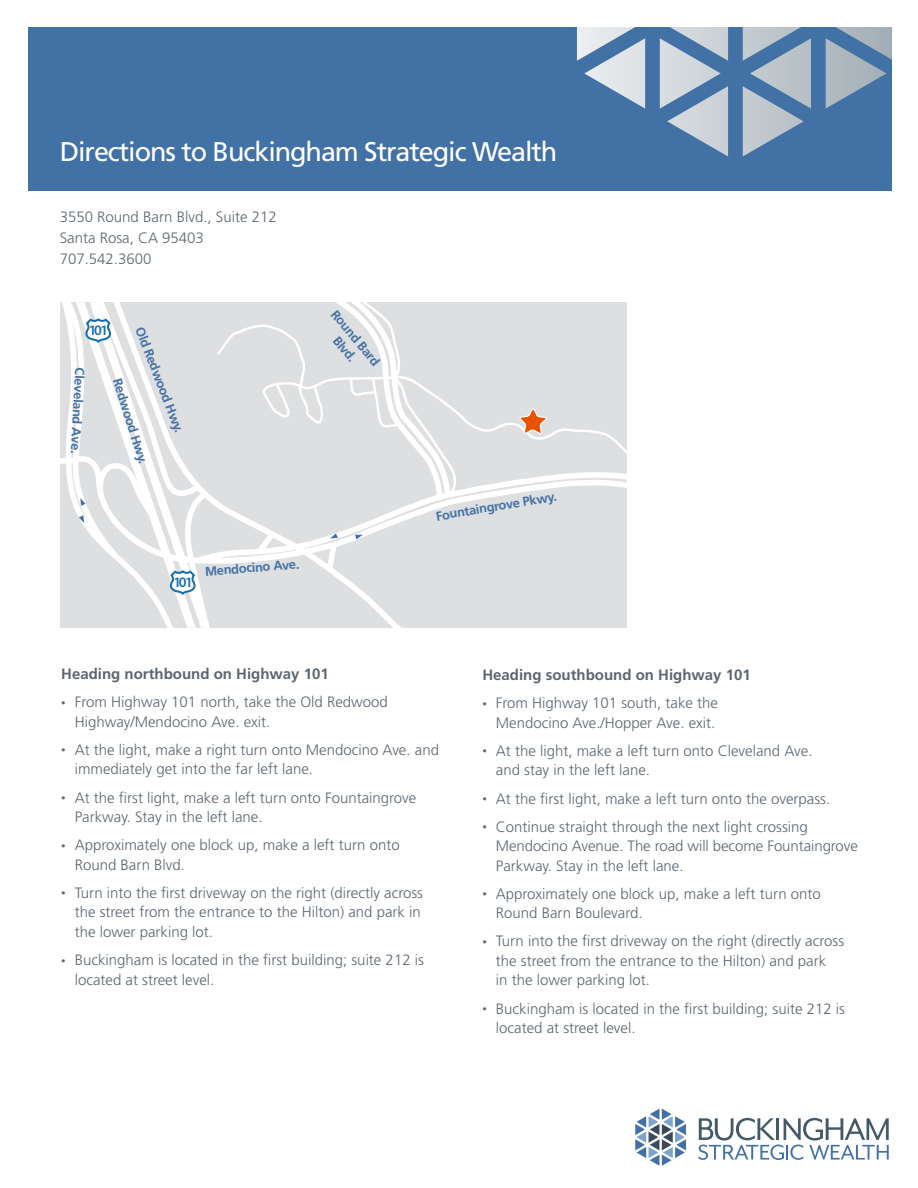
<style>
.page{position:relative;width:918px;height:1188px;background:#fff}
.page>*{position:absolute;margin:0;border:0;box-sizing:border-box;transform-origin:0 0}
.t1{font:27px "Frutiger";letter-spacing:-.04em;color:#fff}
.t2{font:300 15px/19.5px "Frutiger";color:#5c6670}
.t3{font:700 15px "Frutiger";color:#5c6670}
.t4{font:600 14.4px "Myriad Pro";letter-spacing:-.13em;color:#156eab}
.t5{font:700 12.9px/15.5px "Frutiger";color:#4371a5;text-align:center}
.s1{font-size:9px}
</style>
<div class="page">
<svg style="left:635px;top:1109px;width:51px;height:57px"></svg>
<svg style="left:698px;top:1118px;width:191px;height:42px"></svg>
<div style="left:28px;top:27px;width:864px;height:163px;background:#4271a5"></div>
<svg style="left:577px;top:27px;width:315px;height:129px"></svg>
<svg style="left:60px;top:302px;width:567px;height:326px;background:#e0e2e4"></svg>
<h1 class="t1" style="left:60px;top:135px;width:499px">Directions to Buckingham Strategic Wealth</h1>
<p class="t2" style="left:60px;top:206px;width:219px;line-height:21px">3550 Round Barn Blvd., Suite 212<br>Santa Rosa, CA 95403<br>707.542.3600</p>
<p class="t4" style="left:89px;top:321px;width:21px">101</p>
<p class="t5" style="left:147px;top:324px;width:114px;rotate:69deg">Old Redwood Hwy.</p>
<p class="t5" style="left:88px;top:368px;width:88px;rotate:93deg">Cleveland Ave.</p>
<p class="t5" style="left:124px;top:376px;width:90px;rotate:72deg">Redwood Hwy.</p>
<p class="t5" style="left:340px;top:307px;width:69px;rotate:50deg">Round Bard<br>Blvd.</p>
<p class="t4" style="left:173px;top:573px;width:21px">101</p>
<p class="t5" style="left:205px;top:563px;width:96px;rotate:-4deg">Mendocino Ave.</p>
<p class="t5" style="left:435px;top:508px;width:124px;rotate:-9deg">Fountaingrove Pkwy.</p>
<p class="t3" style="left:61px;top:665px;width:269px">Heading northbound on Highway 101</p>
<p class="t2" style="left:75px;top:692px;width:315px;text-indent:-14px"><span class="s1">•</span> From Highway 101 north, take the Old Redwood<br>Highway/Mendocino Ave. exit.</p>
<p class="t2" style="left:75px;top:740px;width:366px;text-indent:-14px"><span class="s1">•</span> At the light, make a right turn onto Mendocino Ave. and immediately get into the far left lane.</p>
<p class="t2" style="left:75px;top:788px;width:343px;text-indent:-14px"><span class="s1">•</span> At the first light, make a left turn onto Fountaingrove<br>Parkway. Stay in the left lane.</p>
<p class="t2" style="left:75px;top:835px;width:327px;text-indent:-14px"><span class="s1">•</span> Approximately one block up, make a left turn onto<br>Round Barn Blvd.</p>
<p class="t2" style="left:75px;top:883px;width:350px;text-indent:-14px"><span class="s1">•</span> Turn into the first driveway on the right (directly across the street from the entrance to the Hilton) and park in the lower parking lot.</p>
<p class="t2" style="left:75px;top:950px;width:351px;text-indent:-14px"><span class="s1">•</span> Buckingham is located in the first building; suite 212 is located at street level.</p>
<p class="t3" style="left:482px;top:666px;width:270px">Heading southbound on Highway 101</p>
<p class="t2" style="left:482px;top:693px;width:237px;text-align:right"><span class="s1">•</span> From Highway 101 south, take the<br>Mendocino Ave./Hopper Ave. exit.</p>
<p class="t2" style="left:496px;top:741px;width:318px;text-indent:-14px"><span class="s1">•</span> At the light, make a left turn onto Cleveland Ave. and stay in the left lane.</p>
<p class="t2" style="left:482px;top:789px;width:349px"><span class="s1">•</span> At the first light, make a left turn onto the overpass.</p>
<p class="t2" style="left:496px;top:817px;width:364px;text-indent:-14px"><span class="s1">•</span> Continue straight through the next light crossing<br>Mendocino Avenue. The road will become Fountaingrove<br>Parkway. Stay in the left lane.</p>
<p class="t2" style="left:496px;top:884px;width:327px;text-indent:-14px"><span class="s1">•</span> Approximately one block up, make a left turn onto<br>Round Barn Boulevard.</p>
<p class="t2" style="left:496px;top:932px;width:350px;text-indent:-14px"><span class="s1">•</span> Turn into the first driveway on the right (directly across the street from the entrance to the Hilton) and park<br>in the lower parking lot.</p>
<p class="t2" style="left:496px;top:999px;width:351px;text-indent:-14px"><span class="s1">•</span> Buckingham is located in the first building; suite 212 is located at street level.</p>
</div>
